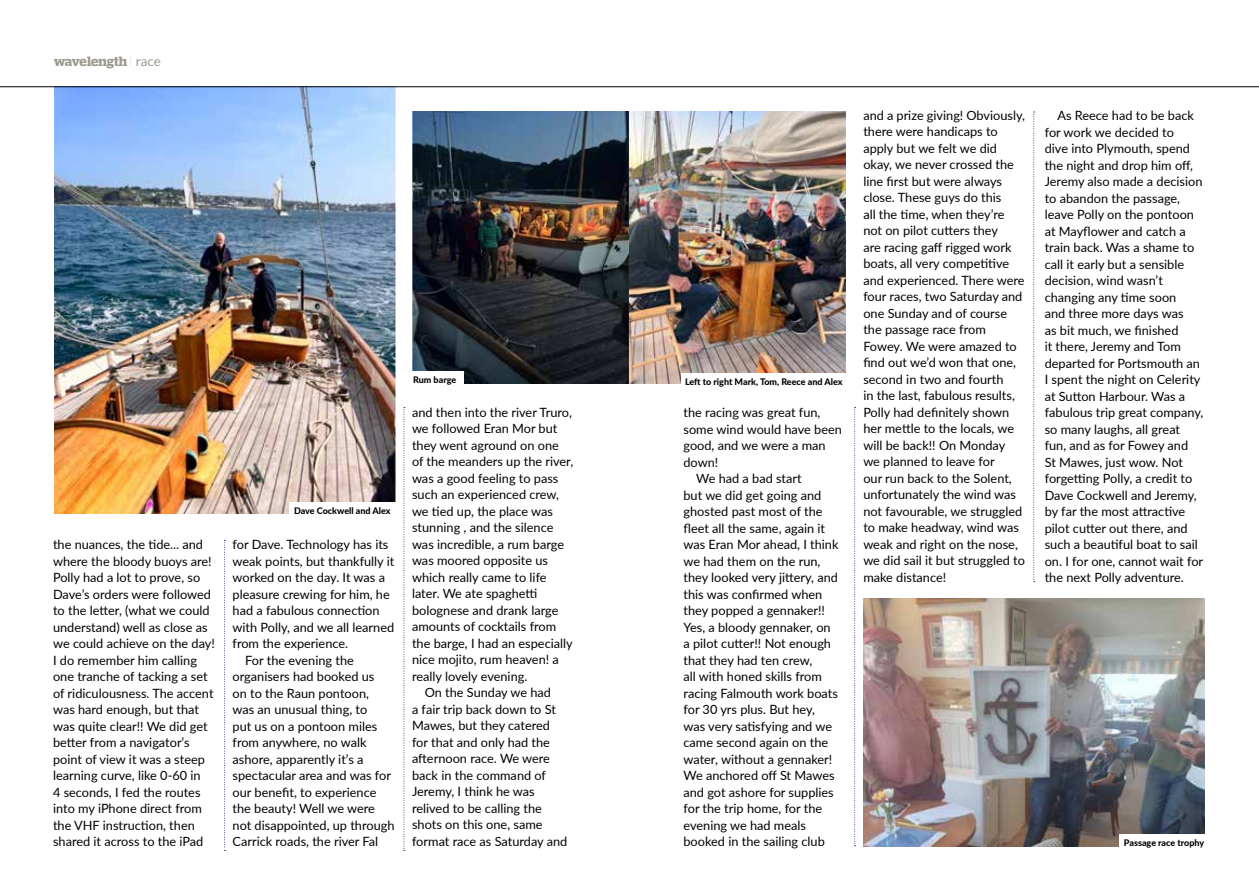
<style>
.page{position:relative;width:1259px;height:893px;background:#fff}
.page>*{position:absolute;margin:0;border:0;box-sizing:border-box;transform-origin:0 0}
.t1{font:600 13.5px "Stag";letter-spacing:-.005em;color:#9d9b8f}
.t2{font:12.75px/16.5px "Lato";color:#000}
.t3{font:800 9px "Lato";color:#000}
.s1{font-family:"Lato";font-weight:100}
.s2{font-family:"Lato";font-weight:400}
</style>
<div class="page">
<img style="left:412px;top:112px;width:217px;height:271px">
<img style="left:54px;top:87px;width:341px;height:427px">
<div style="left:290px;top:503px;width:109px;height:18px;background:#fff"></div>
<div style="left:409px;top:372px;width:55px;height:18px;background:#fff"></div>
<svg style="left:224px;top:540px;width:1px;height:311px"></svg>
<svg style="left:403px;top:407px;width:2px;height:444px"></svg>
<img style="left:863px;top:598px;width:341px;height:248px">
<img style="left:629px;top:112px;width:216px;height:271px">
<div style="left:681px;top:373px;width:174px;height:17px;background:#fff"></div>
<div style="left:1119px;top:835px;width:111px;height:27px;background:#fff"></div>
<svg style="left:854px;top:407px;width:1px;height:439px"></svg>
<svg style="left:1033px;top:112px;width:1px;height:470px"></svg>
<hr style="left:0;top:86px;width:1259px;height:1px;background:#000">
<p class="t1" style="left:54px;top:54px;width:108px">wavelength <span class="s1">l</span> <span class="s2">race</span></p>
<p class="t3" style="left:294px;top:504px;width:98px">Dave Cockwell and Alex</p>
<p class="t2" style="left:53px;top:536px;width:163px">the nuances, the tide... and where the bloody buoys are!<br>Polly had a lot to prove, so<br>Dave’s orders were followed to the letter, (what we could understand) well as close as we could achieve on the day!<br>I do remember him calling one tranche of tacking a set of ridiculousness. The accent was hard enough, but that was quite clear!! We did get better from a navigator’s point of view it was a steep learning curve, like 0-60 in<br>4 seconds, I fed the routes into my iPhone direct from the VHF instruction, then shared it across to the iPad</p>
<p class="t2" style="left:232px;top:536px;width:157px">for Dave. Technology has its</p>
<p class="t2" style="left:232px;top:552px;width:163px">weak points, but thankfully it</p>
<p class="t2" style="left:232px;top:569px;width:154px">worked on the day. It was a</p>
<p class="t2" style="left:232px;top:585px;width:159px">pleasure crewing for him, he</p>
<p class="t2" style="left:232px;top:602px;width:149px">had a fabulous connection</p>
<p class="t2" style="left:232px;top:618px;width:163px">with Polly, and we all learned</p>
<p class="t2" style="left:232px;top:635px;width:117px">from the experience.</p>
<p class="t2" style="left:245px;top:651px;width:110px">For the evening the</p>
<p class="t2" style="left:232px;top:668px;width:143px">organisers had booked us</p>
<p class="t2" style="left:232px;top:684px;width:138px">on to the Raun pontoon,</p>
<p class="t2" style="left:232px;top:701px;width:136px">was an unusual thing, to</p>
<p class="t2" style="left:232px;top:717px;width:146px">put us on a pontoon miles</p>
<p class="t2" style="left:232px;top:734px;width:135px">from anywhere, no walk</p>
<p class="t2" style="left:232px;top:750px;width:132px">ashore, apparently it’s a</p>
<p class="t2" style="left:232px;top:767px;width:160px">spectacular area and was for</p>
<p class="t2" style="left:232px;top:783px;width:145px">our benefit, to experience</p>
<p class="t2" style="left:232px;top:800px;width:144px">the beauty! Well we were</p>
<p class="t2" style="left:232px;top:816px;width:163px">not disappointed, up through</p>
<p class="t2" style="left:232px;top:833px;width:147px">Carrick roads, the river Fal</p>
<p class="t3" style="left:413px;top:373px;width:45px">Rum barge</p>
<p class="t2" style="left:412px;top:404px;width:161px">and then into the river Truro,</p>
<p class="t2" style="left:412px;top:420px;width:147px">we followed Eran Mor but</p>
<p class="t2" style="left:412px;top:437px;width:148px">they went aground on one</p>
<p class="t2" style="left:412px;top:453px;width:163px">of the meanders up the river,</p>
<p class="t2" style="left:412px;top:470px;width:148px">was a good feeling to pass</p>
<p class="t2" style="left:412px;top:486px;width:149px">such an experienced crew,</p>
<p class="t2" style="left:412px;top:503px;width:142px">we tied up, the place was</p>
<p class="t2" style="left:412px;top:519px;width:143px">stunning , and the silence</p>
<p class="t2" style="left:412px;top:536px;width:153px">was incredible, a rum barge</p>
<p class="t2" style="left:412px;top:552px;width:138px">was moored opposite us</p>
<p class="t2" style="left:412px;top:569px;width:136px">which really came to life</p>
<p class="t2" style="left:412px;top:585px;width:127px">later. We ate spaghetti</p>
<p class="t2" style="left:412px;top:602px;width:148px">bolognese and drank large</p>
<p class="t2" style="left:412px;top:618px;width:146px">amounts of cocktails from</p>
<p class="t2" style="left:412px;top:635px;width:162px">the barge, I had an especially</p>
<p class="t2" style="left:412px;top:651px;width:148px">nice mojito, rum heaven! a</p>
<p class="t2" style="left:412px;top:668px;width:117px">really lovely evening.</p>
<p class="t2" style="left:425px;top:684px;width:128px">On the Sunday we had</p>
<p class="t2" style="left:412px;top:701px;width:145px">a fair trip back down to St</p>
<p class="t2" style="left:412px;top:717px;width:139px">Mawes, but they catered</p>
<p class="t2" style="left:412px;top:733px;width:139px">for that and only had the</p>
<p class="t2" style="left:412px;top:750px;width:139px">afternoon race. We were</p>
<p class="t2" style="left:412px;top:766px;width:135px">back in the command of</p>
<p class="t2" style="left:412px;top:783px;width:124px">Jeremy, I think he was</p>
<p class="t2" style="left:412px;top:799px;width:131px">relived to be calling the</p>
<p class="t2" style="left:412px;top:816px;width:132px">shots on this one, same</p>
<p class="t2" style="left:412px;top:832px;width:157px">format race as Saturday and</p>
<p class="t3" style="left:685px;top:375px;width:159px">Left to right Mark, Tom, Reece and Alex</p>
<p class="t2" style="left:683px;top:404px;width:138px">the racing was great fun,</p>
<p class="t2" style="left:683px;top:420px;width:160px">some wind would have been</p>
<p class="t2" style="left:683px;top:437px;width:144px">good, and we were a man</p>
<p class="t2" style="left:683px;top:453px;width:36px">down!</p>
<p class="t2" style="left:696px;top:470px;width:107px">We had a bad start</p>
<p class="t2" style="left:683px;top:486px;width:139px">but we did get going and</p>
<p class="t2" style="left:683px;top:503px;width:141px">ghosted past most of the</p>
<p class="t2" style="left:683px;top:519px;width:143px">fleet all the same, again it</p>
<p class="t2" style="left:683px;top:536px;width:156px">was Eran Mor ahead, I think</p>
<p class="t2" style="left:683px;top:552px;width:138px">we had them on the run,</p>
<p class="t2" style="left:683px;top:569px;width:156px">they looked very jittery, and</p>
<p class="t2" style="left:683px;top:585px;width:140px">this was confirmed when</p>
<p class="t2" style="left:683px;top:602px;width:143px">they popped a gennaker!!</p>
<p class="t2" style="left:683px;top:618px;width:149px">Yes, a bloody gennaker, on</p>
<p class="t2" style="left:683px;top:635px;width:149px">a pilot cutter!! Not enough</p>
<p class="t2" style="left:683px;top:651px;width:130px">that they had ten crew,</p>
<p class="t2" style="left:683px;top:668px;width:140px">all with honed skills from</p>
<p class="t2" style="left:683px;top:684px;width:156px">racing Falmouth work boats</p>
<p class="t2" style="left:683px;top:701px;width:133px">for 30 yrs plus. But hey,</p>
<p class="t2" style="left:683px;top:717px;width:150px">was very satisfying and we</p>
<p class="t2" style="left:683px;top:734px;width:146px">came second again on the</p>
<p class="t2" style="left:683px;top:750px;width:150px">water, without a gennaker!</p>
<p class="t2" style="left:683px;top:767px;width:153px">We anchored off St Mawes</p>
<p class="t2" style="left:683px;top:783px;width:152px">and got ashore for supplies</p>
<p class="t2" style="left:683px;top:800px;width:140px">for the trip home, for the</p>
<p class="t2" style="left:683px;top:816px;width:124px">evening we had meals</p>
<p class="t2" style="left:683px;top:833px;width:143px">booked in the sailing club</p>
<p class="t2" style="left:863px;top:107px;width:163px">and a prize giving! Obviously, there were handicaps to apply but we felt we did okay, we never crossed the line first but were always close. These guys do this<br>all the time, when they’re not on pilot cutters they<br>are racing gaff rigged work boats, all very competitive and experienced. There were four races, two Saturday and one Sunday and of course the passage race from<br>Fowey. We were amazed to find out we’d won that one, second in two and fourth<br>in the last, fabulous results,<br>Polly had definitely shown her mettle to the locals, we will be back!! On Monday we planned to leave for<br>our run back to the Solent, unfortunately the wind was not favourable, we struggled to make headway, wind was weak and right on the nose, we did sail it but struggled to make distance!</p>
<p class="t2" style="left:1044px;top:107px;width:160px;text-indent:13px">As Reece had to be back for work we decided to<br>dive into Plymouth, spend the night and drop him off,<br>Jeremy also made a decision to abandon the passage, leave Polly on the pontoon at Mayflower and catch a train back. Was a shame to call it early but a sensible decision, wind wasn’t changing any time soon<br>and three more days was<br>as bit much, we finished<br>it there, Jeremy and Tom departed for Portsmouth an<br>I spent the night on Celerity at Sutton Harbour. Was a fabulous trip great company, so many laughs, all great fun, and as for Fowey and<br>St Mawes, just wow. Not forgetting Polly, a credit to<br>Dave Cockwell and Jeremy, by far the most attractive pilot cutter out there, and such a beautiful boat to sail on. I for one, cannot wait for the next Polly adventure.</p>
<p class="t3" style="left:1124px;top:836px;width:82px">Passage race trophy</p>
</div>
